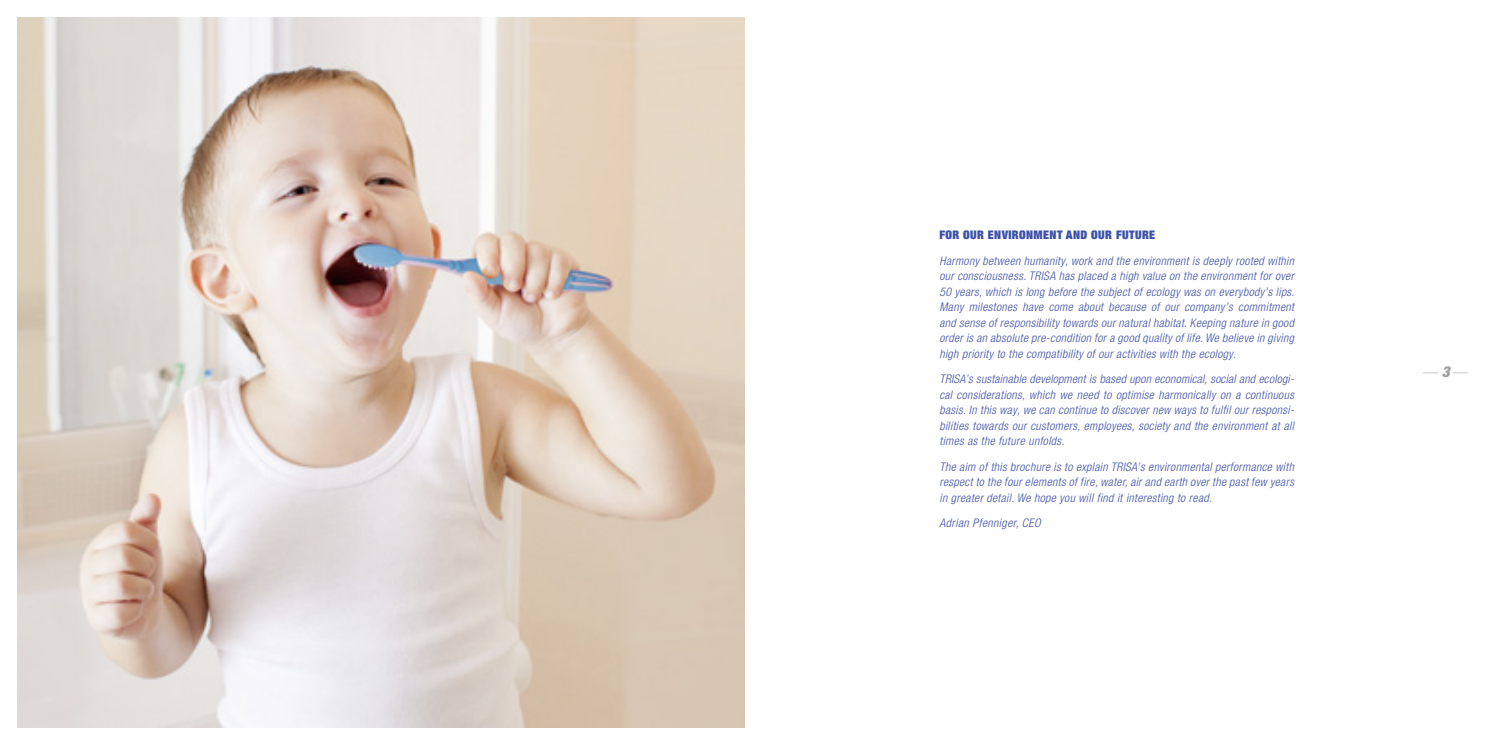
<style>
.page{position:relative;width:1489px;height:745px;background:#fff}
.page>*{position:absolute;margin:0;border:0;box-sizing:border-box;transform-origin:0 0}
.t1{font:100 condensed 15px "Helvetica Neue LT Pro";color:#a1a1a1}
.t2{font:italic 300 condensed 11.88px/15.5px "Helvetica Neue LT Pro";letter-spacing:.03em;color:#3d51a8;text-align:justify}
.t3{font:900 condensed 11.88px "Helvetica Neue LT Pro";letter-spacing:.035em;color:#3d51a8}
.s1{font-weight:900;font-style:italic}
</style>
<div class="page">
<img style="left:18px;top:18px;width:726px;height:708px">
<p class="t3" style="left:939px;top:227px;width:217px">FOR OUR ENVIRONMENT AND OUR FUTURE</p>
<p class="t2" style="left:939px;top:252px;width:356px">Harmony between humanity, work and the environment is deeply rooted within our consciousness. TRISA has placed a high value on the environment for over 50 years, which is long before the subject of ecology was on everybody’s lips.<br>Many milestones have come about because of our company’s commitment and sense of responsibility towards our natural habitat. Keeping nature in good order is an absolute pre-condition for a good quality of life. We believe in giving high priority to the compatibility of our activities with the ecology.</p>
<p class="t2" style="left:939px;top:371px;width:356px">TRISA’s sustainable development is based upon economical, social and ecologi&shy;cal considerations, which we need to optimise harmonically on a continuous basis. In this way, we can continue to discover new ways to fulfil our responsi&shy;bilities towards our customers, employees, society and the environment at all times as the future unfolds.</p>
<p class="t2" style="left:939px;top:458px;width:356px">The aim of this brochure is to explain TRISA’s environmental performance with respect to the four elements of fire, water, air and earth over the past few years in greater detail. We hope you will find it interesting to read.</p>
<p class="t2" style="left:939px;top:515px;width:103px">Adrian Pfenniger, CEO</p>
<p class="t1" style="left:1422px;top:362px;width:46px">— <span class="s1">3</span> —</p>
</div>
